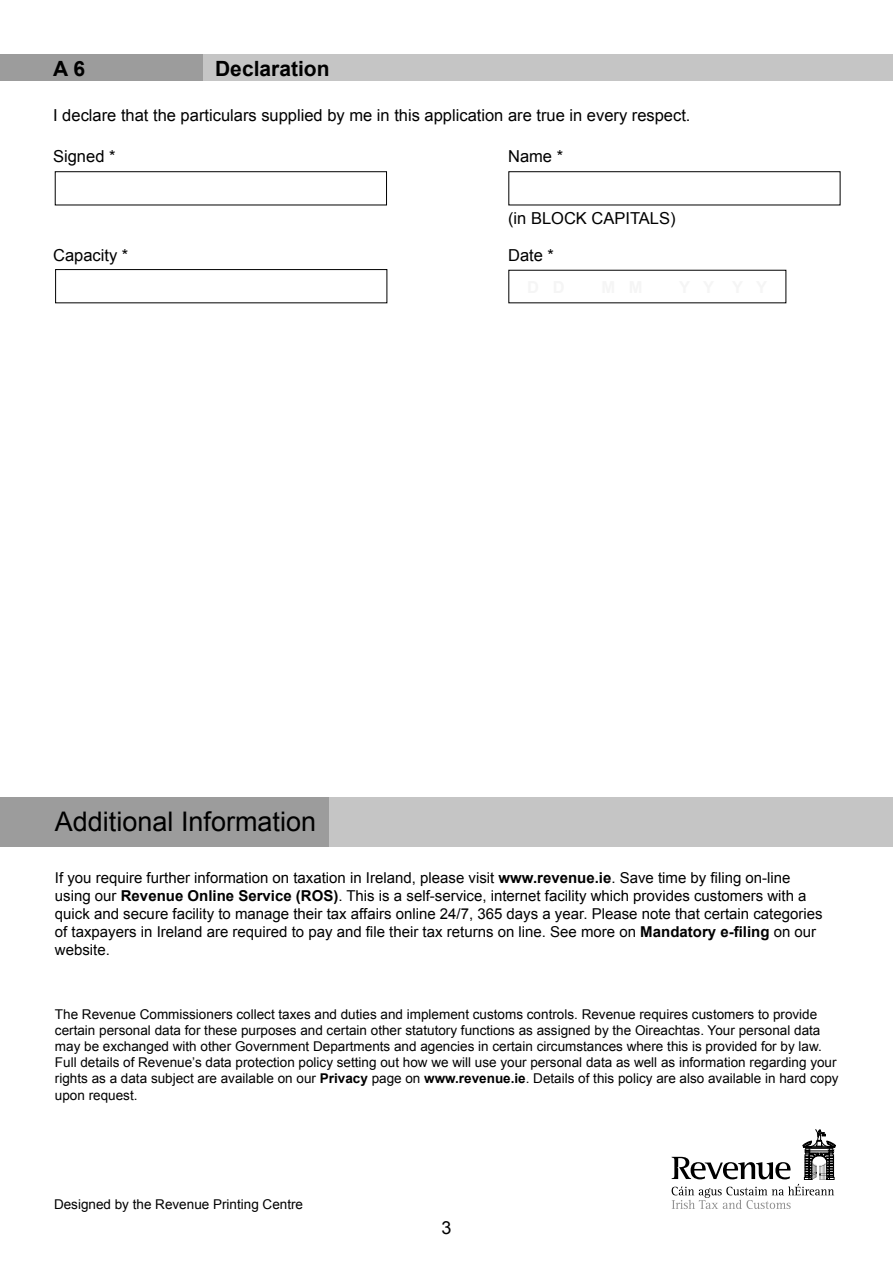
<style>
.page{position:relative;width:893px;height:1263px;background:#fff}
.page>*{position:absolute;margin:0;border:0;box-sizing:border-box;transform-origin:0 0}
.t1{font:27px "Arial";color:#000}
.t2{font:700 21px "Arial";color:#000}
.t3{font:18px "Arial";color:#000}
.t4{font:16.5px "Arial";color:#000}
.t5{font:15px/18px "Arial";color:#000}
.Main_Heading{font:13.5px/16.2px "Arial";color:#000}
.s1{font-weight:700}
</style>
<div class="page">
<div style="left:0;top:797px;width:336px;height:49px;background:#9c9c9c"></div>
<div style="left:329px;top:797px;width:564px;height:49px;background:#c5c5c5"></div>
<div style="left:0;top:54px;width:203px;height:26px;background:#9c9c9c"></div>
<div style="left:203px;top:54px;width:690px;height:26px;background:#c5c5c5"></div>
<div style="left:55px;top:269px;width:332px;height:34px;border:1px solid #000"></div>
<svg style="left:671px;top:1129px;width:165px;height:80px"></svg>
<p class="t2" style="left:53px;top:54px;width:33px">A 6</p>
<p class="t2" style="left:215px;top:54px;width:116px">Declaration</p>
<p class="t4" style="left:53px;top:104px;width:639px">I declare that the particulars supplied by me in this application are true in every respect.</p>
<p class="t4" style="left:53px;top:145px;width:64px">Signed *</p>
<p class="t4" style="left:508px;top:145px;width:57px">Name *</p>
<p class="t4" style="left:508px;top:208px;width:169px">(in BLOCK CAPITALS)</p>
<p class="t4" style="left:53px;top:245px;width:77px">Capacity *</p>
<p class="t4" style="left:508px;top:245px;width:47px">Date *</p>
<p class="t1" style="left:55px;top:804px;width:263px">Additional Information</p>
<p class="t5" style="left:55px;top:869px;width:769px">If you require further information on taxation in Ireland, please visit <span class="s1">www.revenue.ie</span>. Save time by filing on-line using our <span class="s1">Revenue Online Service (ROS)</span>. This is a self-service, internet facility which provides customers with a quick and secure facility to manage their tax affairs online 24/7, 365 days a year. Please note that certain categories of taxpayers in Ireland are required to pay and file their tax returns on line. See more on <span class="s1">Mandatory e-filing</span> on our website.</p>
<p class="Main_Heading" style="left:55px;top:1006px;width:785px">The Revenue Commissioners collect taxes and duties and implement customs controls. Revenue requires customers to provide certain personal data for these purposes and certain other statutory functions as assigned by the Oireachtas. Your personal data may be exchanged with other Government Departments and agencies in certain circumstances where this is provided for by law.<br>Full details of Revenue’s data protection policy setting out how we will use your personal data as well as information regarding your rights as a data subject are available on our <span class="s1">Privacy</span> page on <span class="s1">www.revenue.ie</span>. Details of this policy are also available in hard copy upon request.</p>
<p class="Main_Heading" style="left:54px;top:1196px;width:251px">Designed by the Revenue Printing Centre</p>
<h3 class="t3" style="left:441px;top:1216px;width:12px">3</h3>
</div>
